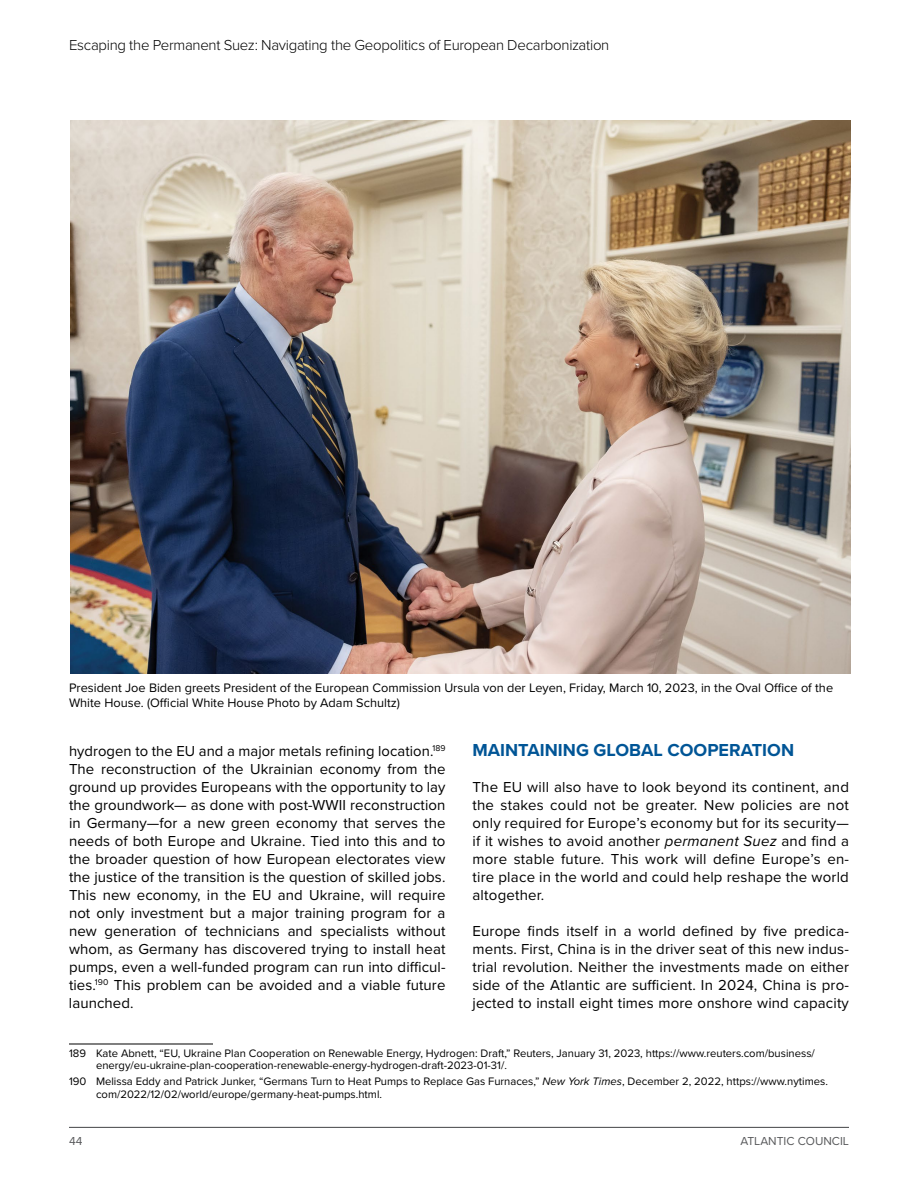
<style>
.page{position:relative;width:918px;height:1188px;background:#fff}
.page>*{position:absolute;margin:0;border:0;box-sizing:border-box;transform-origin:0 0}
.t1{font:700 18px "Proxima Nova";color:#005596}
.t2{font:15px/18px "Proxima Nova";letter-spacing:.01em;color:#000;text-align:justify}
.t3{font:300 15px "Proxima Nova";letter-spacing:-.02em;color:#000}
.t4{font:12.75px/15px "Proxima Nova";color:#000}
.t5{font:12px "Proxima Nova";color:#58595b}
.t6{font:11.25px/12.8px "Proxima Nova";color:#000}
.s1{font-style:italic}
</style>
<div class="page">
<hr style="left:69px;top:1127px;width:780px;height:1px;background:#58595b">
<hr style="left:69px;top:1044px;width:144px;height:1px;background:#000">
<img style="left:70px;top:120px;width:780px;height:553px">
<p class="t3" style="left:69px;top:34px;width:542px">Escaping the Permanent Suez: Navigating the Geopolitics of European Decarbonization</p>
<p class="t4" style="left:69px;top:680px;width:766px">President Joe Biden greets President of the European Commission Ursula von der Leyen, Friday, March 10, 2023, in the Oval Office of the<br>White House. (Official White House Photo by Adam Schultz)</p>
<p class="t2" style="left:69px;top:741px;width:378px">hydrogen to the EU and a major metals refining location.<sup>189<br></sup>The reconstruction of the Ukrainian economy from the ground up provides Europeans with the opportunity to lay the groundwork— as done with post-WWII reconstruction in Germany—for a new green economy that serves the needs of both Europe and Ukraine. Tied into this and to the broader question of how European electorates view the justice of the transition is the question of skilled jobs.<br>This new economy, in the EU and Ukraine, will require not only investment but a major training program for a new generation of technicians and specialists without whom, as Germany has discovered trying to install heat pumps, even a well-funded program can run into difficul&shy;ties.<sup>190</sup> This problem can be avoided and a viable future launched.</p>
<p class="t1" style="left:472px;top:737px;width:323px">MAINTAINING GLOBAL COOPERATION</p>
<p class="t2" style="left:472px;top:777px;width:378px">The EU will also have to look beyond its continent, and the stakes could not be greater. New policies are not only required for Europe’s economy but for its security— if it wishes to avoid another <span class="s1">permanent Suez</span> and find a more stable future. This work will define Europe’s en&shy;tire place in the world and could help reshape the world altogether.</p>
<p class="t2" style="left:472px;top:921px;width:378px">Europe finds itself in a world defined by five predica&shy;ments. First, China is in the driver seat of this new indus&shy;trial revolution. Neither the investments made on either side of the Atlantic are sufficient. In 2024, China is pro&shy;jected to install eight times more onshore wind capacity</p>
<p class="t6" style="left:96px;top:1046px;width:720px;text-indent:-27px">189 Kate Abnett, “EU, Ukraine Plan Cooperation on Renewable Energy, Hydrogen: Draft,” Reuters, January 31, 2023, https://www.reuters.com/business/ energy/eu-ukraine-plan-cooperation-renewable-energy-hydrogen-draft-2023-01-31/.</p>
<p class="t6" style="left:96px;top:1075px;width:733px;text-indent:-27px">190 Melissa Eddy and Patrick Junker, “Germans Turn to Heat Pumps to Replace Gas Furnaces,” <span class="s1">New York Times</span>, December 2, 2022, https://www.nytimes. com/2022/12/02/world/europe/germany-heat-pumps.html.</p>
<p class="t5" style="left:69px;top:1132px;width:15px">44</p>
<p class="t5" style="left:740px;top:1132px;width:110px">ATLANTIC COUNCIL</p>
</div>
